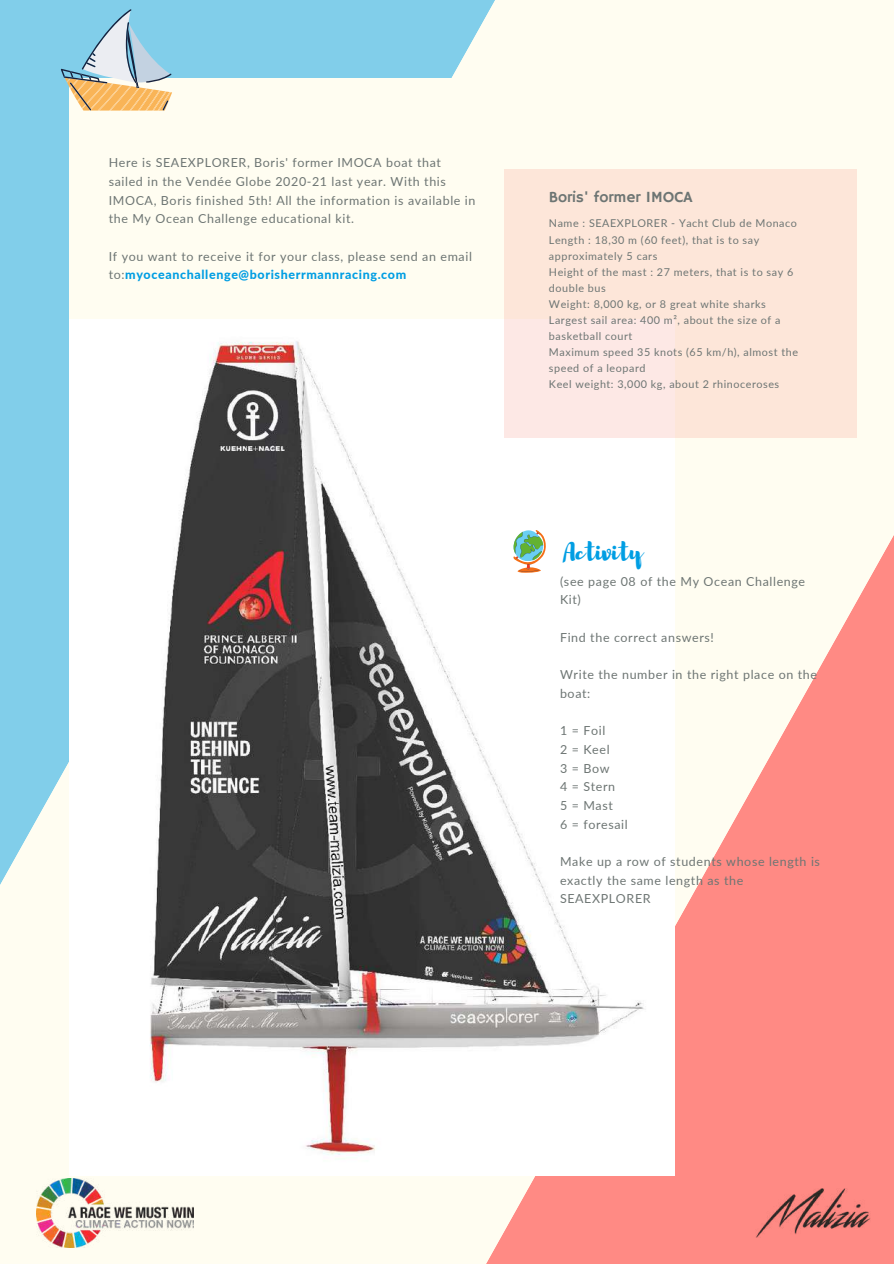
<style>
.page{position:relative;width:894px;height:1264px;background:#fff}
.page>*{position:absolute;margin:0;border:0;box-sizing:border-box;transform-origin:0 0}
.t1{font:24.15px "Brusher";color:#009ee3}
.t2{font:15.45px "Hammersmith One";color:#6d7573}
.t3{font:12.45px/18.8px "Lato";letter-spacing:.05em;color:#6d7573}
.t4{font:10.8px/16px "Lato";letter-spacing:.05em;color:#6d7573}
.s1{font-weight:800;color:#009ee3}
</style>
<div class="page">
<div style="left:0;top:0;width:893px;height:1263px;background:#fffdf1"></div>
<div style="left:0;top:0;width:495px;height:885px;background:#81ceea"></div>
<div style="left:69px;top:78px;width:755px;height:1085px;background:#fffdf1"></div>
<svg style="left:398px;top:472px;width:495px;height:791px;fill:#ff8a84"></svg>
<img style="left:755px;top:1188px;width:115px;height:49px">
<img style="left:36px;top:1178px;width:158px;height:69px">
<svg style="left:61px;top:9px;width:111px;height:102px;background:#b1c9c6"></svg>
<img style="left:69px;top:319px;width:605px;height:856px">
<div style="left:504px;top:169px;width:352px;height:269px;background:#fde6d9"></div>
<svg style="left:513px;top:530px;width:32px;height:42px"></svg>
<p class="t3" style="left:109px;top:153px;width:368px">Here is SEAEXPLORER, Boris' former IMOCA boat that sailed in the Vendée Globe 2020-21 last year. With this IMOCA, Boris finished 5th! All the information is available in the My Ocean Challenge educational kit.</p>
<p class="t3" style="left:109px;top:246px;width:364px">If you want to receive it for your class, please send an email to:<span class="s1">myoceanchallenge@borisherrmannracing.com</span></p>
<p class="t2" style="left:549px;top:188px;width:145px">Boris' former IMOCA</p>
<p class="t4" style="left:549px;top:215px;width:250px">Name : SEAEXPLORER - Yacht Club de Monaco<br>Length : 18,30 m (60 feet), that is to say approximately 5 cars<br>Height of the mast : 27 meters, that is to say 6 double bus<br>Weight: 8,000 kg, or 8 great white sharks<br>Largest sail area: 400 m², about the size of a basketball court<br>Maximum speed 35 knots (65 km/h), almost the speed of a leopard<br>Keel weight: 3,000 kg, about 2 rhinoceroses</p>
<h1 class="t1" style="left:565px;top:536px;width:79px">Activity</h1>
<p class="t3" style="left:560px;top:571px;width:246px">(see page 08 of the My Ocean Challenge<br>Kit)</p>
<p class="t3" style="left:560px;top:627px;width:155px">Find the correct answers!</p>
<p class="t3" style="left:560px;top:664px;width:258px">Write the number in the right place on the boat:</p>
<p class="t3" style="left:560px;top:721px;width:69px">1 = Foil<br>2 = Keel<br>3 = Bow<br>4 = Stern<br>5 = Mast<br>6 = foresail</p>
<p class="t3" style="left:560px;top:851px;width:261px">Make up a row of students whose length is exactly the same length as the<br>SEAEXPLORER</p>
</div>
